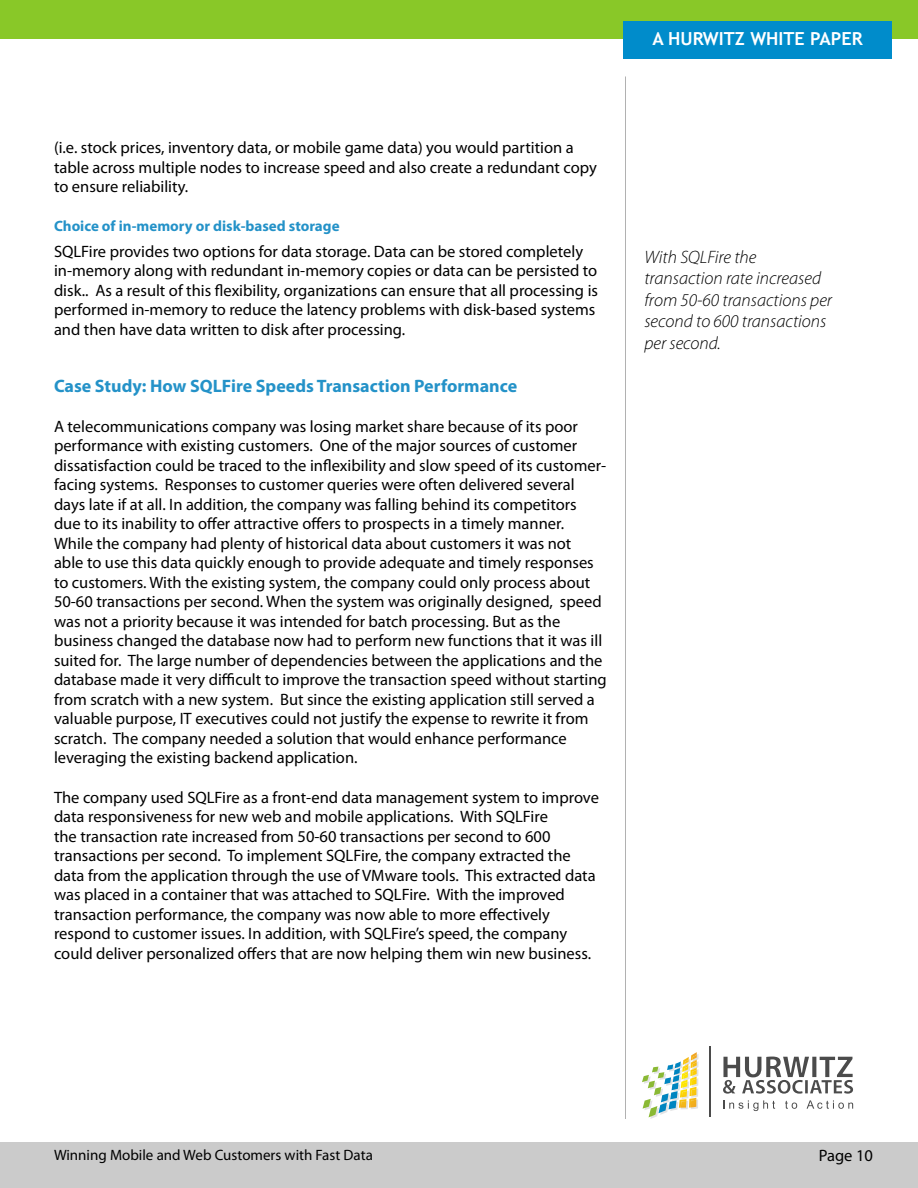
<style>
.page{position:relative;width:918px;height:1188px;background:#fff}
.page>*{position:absolute;margin:0;border:0;box-sizing:border-box;transform-origin:0 0}
.t1{font:italic 300 18px/21.6px "Myriad Pro";color:#000}
.t2{font:700 18px "Myriad Pro";color:#2492c8}
.t3{font:700 18px "Trebuchet MS";color:#fff}
.t4{font:16.5px/19.5px "Myriad Pro";color:#000}
.t5{font:15px "Myriad Pro";color:#000}
.t6{font:700 15px "Myriad Pro";color:#2492c8}
</style>
<div class="page">
<div style="left:0;top:0;width:918px;height:39px;background:#89c828"></div>
<div style="left:0;top:1143px;width:918px;height:45px;background:#cbcbcb"></div>
<div style="left:623px;top:21px;width:269px;height:38px;background:#008ccb"></div>
<hr style="left:625px;top:76px;width:1px;height:1043px;background:#b1b1b1">
<svg style="left:642px;top:1052px;width:57px;height:67px"></svg>
<svg style="left:723px;top:1057px;width:130px;height:37px"></svg>
<svg style="left:723px;top:1100px;width:52px;height:11px"></svg>
<svg style="left:785px;top:1101px;width:12px;height:8px"></svg>
<svg style="left:807px;top:1100px;width:46px;height:9px"></svg>
<hr style="left:710px;top:1047px;width:1px;height:70px;background:#4b4b4b">
<p class="t4" style="left:54px;top:138px;width:544px">(i.e. stock prices, inventory data, or mobile game data) you would partition a table across multiple nodes to increase speed and also create a redundant copy to ensure reliability.</p>
<p class="t6" style="left:54px;top:217px;width:287px">Choice of in-memory or disk-based storage</p>
<p class="t4" style="left:54px;top:241px;width:546px">SQLFire provides two options for data storage. Data can be stored completely in-memory along with redundant in-memory copies or data can be persisted to disk.. As a result of this flexibility, organizations can ensure that all processing is performed in-memory to reduce the latency problems with disk-based systems and then have data written to disk after processing.</p>
<p class="t2" style="left:54px;top:374px;width:465px">Case Study: How SQLFire Speeds Transaction Performance</p>
<p class="t4" style="left:54px;top:416px;width:554px">A telecommunications company was losing market share because of its poor performance with existing customers. One of the major sources of customer dissatisfaction could be traced to the inflexibility and slow speed of its customer&shy;facing systems. Responses to customer queries were often delivered several days late if at all. In addition, the company was falling behind its competitors due to its inability to offer attractive offers to prospects in a timely manner.<br>While the company had plenty of historical data about customers it was not<br>able to use this data quickly enough to provide adequate and timely responses to customers. With the existing system, the company could only process about 50-60 transactions per second. When the system was originally designed, speed was not a priority because it was intended for batch processing. But as the business changed the database now had to perform new functions that it was ill suited for. The large number of dependencies between the applications and the database made it very difficult to improve the transaction speed without starting from scratch with a new system. But since the existing application still served a valuable purpose, IT executives could not justify the expense to rewrite it from scratch. The company needed a solution that would enhance performance leveraging the existing backend application.</p>
<p class="t4" style="left:54px;top:787px;width:546px">The company used SQLFire as a front-end data management system to improve data responsiveness for new web and mobile applications. With SQLFire<br>the transaction rate increased from 50-60 transactions per second to 600 transactions per second. To implement SQLFire, the company extracted the data from the application through the use of VMware tools. This extracted data was placed in a container that was attached to SQLFire. With the improved transaction performance, the company was now able to more effectively respond to customer issues. In addition, with SQLFire’s speed, the company could deliver personalized offers that are now helping them win new business.</p>
<p class="t3" style="left:652px;top:28px;width:212px">A HURWITZ WHITE PAPER</p>
<p class="t1" style="left:644px;top:246px;width:189px">With SQLFire the transaction rate increased from 50-60 transactions per second to 600 transactions per second.</p>
<p class="t5" style="left:54px;top:1146px;width:320px">Winning Mobile and Web Customers with Fast Data</p>
<p class="t4" style="left:819px;top:1145px;width:56px">Page 10</p>
</div>
